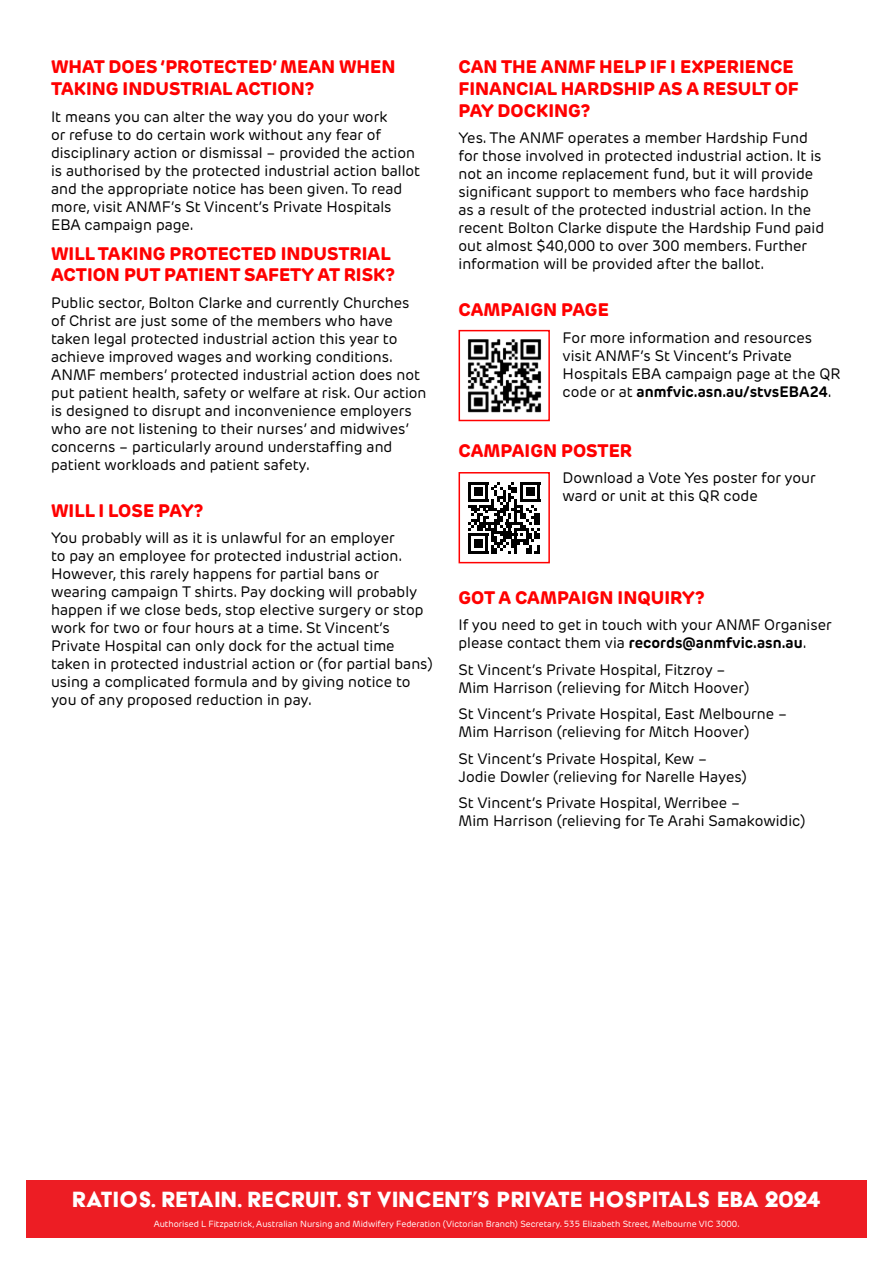
<style>
.page{position:relative;width:893px;height:1263px;background:#fff}
.page>*{position:absolute;margin:0;border:0;box-sizing:border-box;transform-origin:0 0}
.t1{font:25.5px "Acier BAT Text Solid";letter-spacing:.01em;color:#fff}
.t2{font:800 18px/21.6px "New Rubrik Edge";color:#f00}
.t3{font:15px/18px "New Rubrik Edge";color:#000}
.t4{font:8.85px "New Rubrik Edge";color:#fff}
.s1{font-weight:700}
</style>
<div class="page">
<div style="left:26px;top:1180px;width:841px;height:57px;background:#ed1d24"></div>
<img style="left:467px;top:339px;width:75px;height:74px">
<div style="left:459px;top:330px;width:91px;height:91px;border:2px solid #f00"></div>
<svg style="left:468px;top:482px;width:72px;height:72px"></svg>
<hr style="left:468px;top:551px;width:20px;height:3px;background:#000">
<div style="left:474px;top:539px;width:9px;height:9px;background:#000"></div>
<div style="left:459px;top:472px;width:91px;height:91px;border:2px solid #f00"></div>
<p class="t2" style="left:51px;top:56px;width:346px">WHAT DOES ‘PROTECTED’ MEAN WHEN<br>TAKING INDUSTRIAL ACTION?</p>
<p class="t3" style="left:51px;top:107px;width:371px">It means you can alter the way you do your work<br>or refuse to do certain work without any fear of disciplinary action or dismissal – provided the action is authorised by the protected industrial action ballot and the appropriate notice has been given. To read more, visit ANMF’s St Vincent’s Private Hospitals EBA campaign page.</p>
<p class="t2" style="left:51px;top:242px;width:345px">WILL TAKING PROTECTED INDUSTRIAL<br>ACTION PUT PATIENT SAFETY AT RISK?</p>
<p class="t3" style="left:51px;top:294px;width:377px">Public sector, Bolton Clarke and currently Churches of Christ are just some of the members who have taken legal protected industrial action this year to achieve improved wages and working conditions.<br>ANMF members’ protected industrial action does not put patient health, safety or welfare at risk. Our action is designed to disrupt and inconvenience employers who are not listening to their nurses’ and midwives’ concerns – particularly around understaffing and patient workloads and patient safety.</p>
<p class="t2" style="left:51px;top:500px;width:154px">WILL I LOSE PAY?</p>
<p class="t3" style="left:51px;top:529px;width:383px">You probably will as it is unlawful for an employer<br>to pay an employee for protected industrial action.<br>However, this rarely happens for partial bans or wearing campaign T shirts. Pay docking will probably happen if we close beds, stop elective surgery or stop work for two or four hours at a time. St Vincent’s Private Hospital can only dock for the actual time taken in protected industrial action or (for partial bans) using a complicated formula and by giving notice to you of any proposed reduction in pay.</p>
<p class="t2" style="left:459px;top:56px;width:342px">CAN THE ANMF HELP IF I EXPERIENCE<br>FINANCIAL HARDSHIP AS A RESULT OF<br>PAY DOCKING?</p>
<p class="t3" style="left:459px;top:129px;width:367px">Yes. The ANMF operates a member Hardship Fund for those involved in protected industrial action. It is not an income replacement fund, but it will provide significant support to members who face hardship as a result of the protected industrial action. In the recent Bolton Clarke dispute the Hardship Fund paid out almost $40,000 to over 300 members. Further information will be provided after the ballot.</p>
<p class="t2" style="left:459px;top:299px;width:152px">CAMPAIGN PAGE</p>
<p class="t3" style="left:563px;top:329px;width:279px">For more information and resources visit ANMF’s St Vincent’s Private Hospitals EBA campaign page at the QR code or at <span class="s1">anmfvic.asn.au/stvsEBA24</span>.</p>
<p class="t2" style="left:459px;top:439px;width:175px">CAMPAIGN POSTER</p>
<p class="t3" style="left:563px;top:469px;width:255px">Download a Vote Yes poster for your ward or unit at this QR code</p>
<p class="t2" style="left:459px;top:586px;width:247px">GOT A CAMPAIGN INQUIRY?</p>
<p class="t3" style="left:459px;top:616px;width:375px">If you need to get in touch with your ANMF Organiser please contact them via <span class="s1">records@anmfvic.asn.au</span>.</p>
<p class="t3" style="left:459px;top:660px;width:292px">St Vincent’s Private Hospital, Fitzroy –<br>Mim Harrison (relieving for Mitch Hoover)</p>
<p class="t3" style="left:459px;top:705px;width:330px">St Vincent’s Private Hospital, East Melbourne –<br>Mim Harrison (relieving for Mitch Hoover)</p>
<p class="t3" style="left:459px;top:749px;width:290px">St Vincent’s Private Hospital, Kew –<br>Jodie Dowler (relieving for Narelle Hayes)</p>
<p class="t3" style="left:459px;top:794px;width:348px">St Vincent’s Private Hospital, Werribee –<br>Mim Harrison (relieving for Te Arahi Samakowidic)</p>
<h1 class="t1" style="left:72px;top:1186px;width:750px">RATIOS. RETAIN. RECRUIT. ST VINCENT’S PRIVATE HOSPITALS EBA 2024</h1>
<p class="t4" style="left:154px;top:1218px;width:587px">Authorised L Fitzpatrick, Australian Nursing and Midwifery Federation (Victorian Branch) Secretary. 535 Elizabeth Street, Melbourne VIC 3000.</p>
</div>
